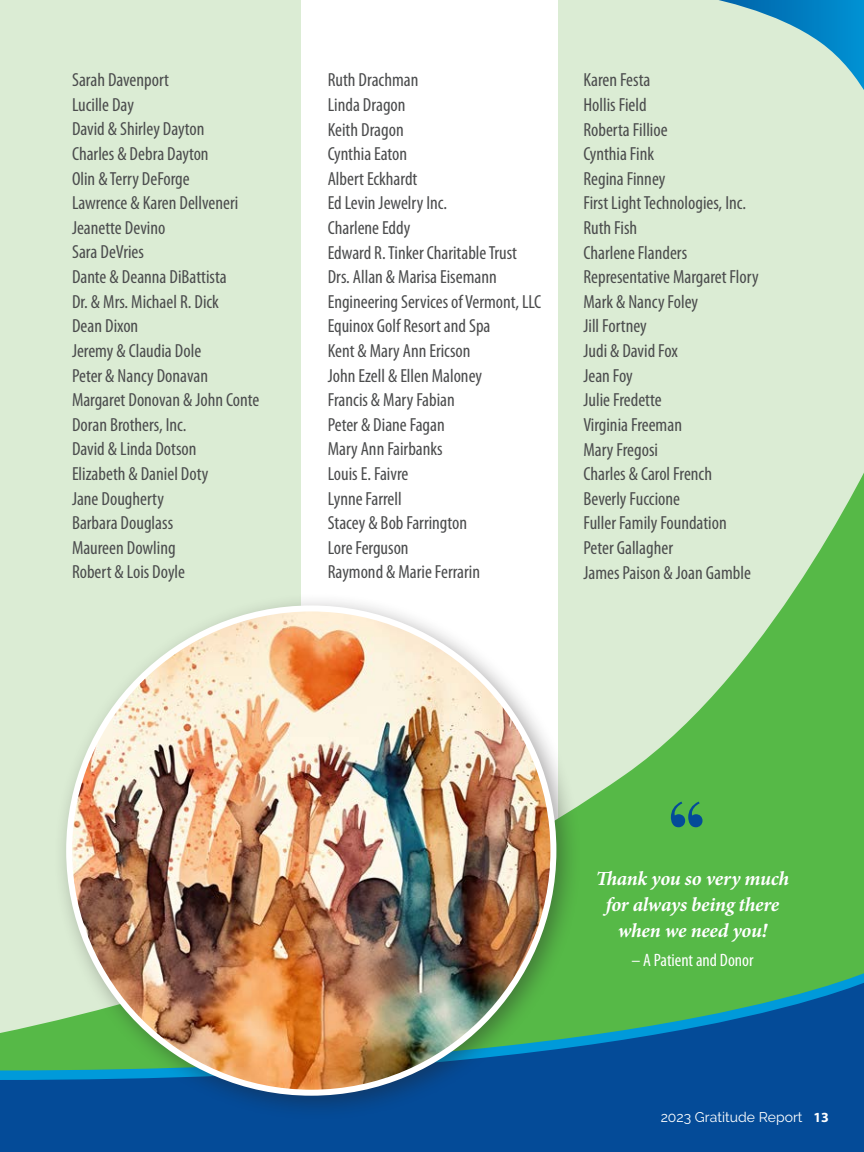
<style>
.page{position:relative;width:864px;height:1152px;background:#fff}
.page>*{position:absolute;margin:0;border:0;box-sizing:border-box;transform-origin:0 0}
.body_copy{font:102px "Playfair Display";color:#044b98}
.Small_Quote_B{font:italic 700 20px/26px "Minion Pro";letter-spacing:-.015em;color:#fff;text-align:center}
.body_lists_condensed{font:condensed 19px "Myriad Pro";color:#4b4c4d}
.Small_Quote_Person_B{font:condensed 18px "Myriad Pro";color:#fff}
.t1{font:14px "Raleway";color:#fff}
.s1{font-family:"Myriad Pro";font-weight:700}
</style>
<div class="page">
<div style="left:0;top:0;width:301px;height:1086px;background:#dbecd4"></div>
<div style="left:558px;top:0;width:306px;height:1086px;background:#dbecd4"></div>
<svg style="left:582px;top:473px;width:282px;height:493px;fill:#56b947"></svg>
<svg style="left:0;top:975px;width:864px;height:177px;background:#18658f"></svg>
<div style="left:53px;top:592px;width:529px;height:529px;background:#231f20;opacity:.4"></div>
<img style="left:69px;top:608px;width:484px;height:485px;border-radius:242px">
<svg style="left:719px;top:0;width:145px;height:90px"></svg>
<p class="body_lists_condensed" style="left:72px;top:68px;width:99px">Sarah Davenport</p>
<p class="body_lists_condensed" style="left:72px;top:93px;width:63px">Lucille Day</p>
<p class="body_lists_condensed" style="left:72px;top:118px;width:134px">David &amp; Shirley Dayton</p>
<p class="body_lists_condensed" style="left:72px;top:142px;width:138px">Charles &amp; Debra Dayton</p>
<p class="body_lists_condensed" style="left:72px;top:167px;width:119px">Olin &amp; Terry DeForge</p>
<p class="body_lists_condensed" style="left:72px;top:192px;width:168px">Lawrence &amp; Karen Dellveneri</p>
<p class="body_lists_condensed" style="left:72px;top:216px;width:95px">Jeanette Devino</p>
<p class="body_lists_condensed" style="left:72px;top:241px;width:74px">Sara DeVries</p>
<p class="body_lists_condensed" style="left:72px;top:265px;width:156px">Dante &amp; Deanna DiBattista</p>
<p class="body_lists_condensed" style="left:72px;top:290px;width:149px">Dr. &amp; Mrs. Michael R. Dick</p>
<p class="body_lists_condensed" style="left:72px;top:315px;width:68px">Dean Dixon</p>
<p class="body_lists_condensed" style="left:72px;top:339px;width:131px">Jeremy &amp; Claudia Dole</p>
<p class="body_lists_condensed" style="left:72px;top:364px;width:138px">Peter &amp; Nancy Donavan</p>
<p class="body_lists_condensed" style="left:72px;top:388px;width:189px">Margaret Donovan &amp; John Conte</p>
<p class="body_lists_condensed" style="left:72px;top:413px;width:116px">Doran Brothers, Inc.</p>
<p class="body_lists_condensed" style="left:72px;top:438px;width:126px">David &amp; Linda Dotson</p>
<p class="body_lists_condensed" style="left:72px;top:462px;width:138px">Elizabeth &amp; Daniel Doty</p>
<p class="body_lists_condensed" style="left:72px;top:487px;width:93px">Jane Dougherty</p>
<p class="body_lists_condensed" style="left:72px;top:511px;width:103px">Barbara Douglass</p>
<p class="body_lists_condensed" style="left:72px;top:536px;width:105px">Maureen Dowling</p>
<p class="body_lists_condensed" style="left:72px;top:561px;width:115px">Robert &amp; Lois Doyle</p>
<p class="body_lists_condensed" style="left:328px;top:69px;width:92px">Ruth Drachman</p>
<p class="body_lists_condensed" style="left:328px;top:93px;width:79px">Linda Dragon</p>
<p class="body_lists_condensed" style="left:328px;top:118px;width:78px">Keith Dragon</p>
<p class="body_lists_condensed" style="left:328px;top:142px;width:81px">Cynthia Eaton</p>
<p class="body_lists_condensed" style="left:328px;top:167px;width:91px">Albert Eckhardt</p>
<p class="body_lists_condensed" style="left:328px;top:192px;width:121px">Ed Levin Jewelry Inc.</p>
<p class="body_lists_condensed" style="left:328px;top:216px;width:84px">Charlene Eddy</p>
<p class="body_lists_condensed" style="left:328px;top:241px;width:191px">Edward R. Tinker Charitable Trust</p>
<p class="body_lists_condensed" style="left:328px;top:265px;width:171px">Drs. Allan &amp; Marisa Eisemann</p>
<p class="body_lists_condensed" style="left:328px;top:290px;width:215px">Engineering Services of Vermont, LLC</p>
<p class="body_lists_condensed" style="left:328px;top:315px;width:164px">Equinox Golf Resort and Spa</p>
<p class="body_lists_condensed" style="left:328px;top:339px;width:144px">Kent &amp; Mary Ann Ericson</p>
<p class="body_lists_condensed" style="left:328px;top:364px;width:156px">John Ezell &amp; Ellen Maloney</p>
<p class="body_lists_condensed" style="left:328px;top:388px;width:129px">Francis &amp; Mary Fabian</p>
<p class="body_lists_condensed" style="left:328px;top:413px;width:119px">Peter &amp; Diane Fagan</p>
<p class="body_lists_condensed" style="left:328px;top:438px;width:117px">Mary Ann Fairbanks</p>
<p class="body_lists_condensed" style="left:328px;top:462px;width:82px">Louis E. Faivre</p>
<p class="body_lists_condensed" style="left:328px;top:487px;width:76px">Lynne Farrell</p>
<p class="body_lists_condensed" style="left:328px;top:511px;width:141px">Stacey &amp; Bob Farrington</p>
<p class="body_lists_condensed" style="left:328px;top:536px;width:82px">Lore Ferguson</p>
<p class="body_lists_condensed" style="left:328px;top:561px;width:154px">Raymond &amp; Marie Ferrarin</p>
<p class="body_lists_condensed" style="left:583px;top:69px;width:68px">Karen Festa</p>
<p class="body_lists_condensed" style="left:583px;top:93px;width:65px">Hollis Field</p>
<p class="body_lists_condensed" style="left:583px;top:118px;width:86px">Roberta Fillioe</p>
<p class="body_lists_condensed" style="left:583px;top:142px;width:72px">Cynthia Fink</p>
<p class="body_lists_condensed" style="left:583px;top:167px;width:84px">Regina Finney</p>
<p class="body_lists_condensed" style="left:583px;top:192px;width:164px">First Light Technologies, Inc.</p>
<p class="body_lists_condensed" style="left:583px;top:216px;width:55px">Ruth Fish</p>
<p class="body_lists_condensed" style="left:583px;top:241px;width:105px">Charlene Flanders</p>
<p class="body_lists_condensed" style="left:583px;top:266px;width:177px">Representative Margaret Flory</p>
<p class="body_lists_condensed" style="left:583px;top:290px;width:116px">Mark &amp; Nancy Foley</p>
<p class="body_lists_condensed" style="left:583px;top:315px;width:65px">Jill Fortney</p>
<p class="body_lists_condensed" style="left:583px;top:339px;width:96px">Judi &amp; David Fox</p>
<p class="body_lists_condensed" style="left:583px;top:364px;width:51px">Jean Foy</p>
<p class="body_lists_condensed" style="left:583px;top:389px;width:80px">Julie Fredette</p>
<p class="body_lists_condensed" style="left:583px;top:413px;width:100px">Virginia Freeman</p>
<p class="body_lists_condensed" style="left:583px;top:438px;width:76px">Mary Fregosi</p>
<p class="body_lists_condensed" style="left:583px;top:462px;width:130px">Charles &amp; Carol French</p>
<p class="body_lists_condensed" style="left:583px;top:487px;width:98px">Beverly Fuccione</p>
<p class="body_lists_condensed" style="left:583px;top:512px;width:145px">Fuller Family Foundation</p>
<p class="body_lists_condensed" style="left:583px;top:536px;width:91px">Peter Gallagher</p>
<p class="body_lists_condensed" style="left:583px;top:561px;width:169px">James Paison &amp; Joan Gamble</p>
<p class="body_copy" style="left:665px;top:773px;width:44px">“</p>
<p class="Small_Quote_B" style="left:596px;top:865px;width:195px">Thank you so very much for always being there when we need you!</p>
<p class="Small_Quote_Person_B" style="left:631px;top:949px;width:124px">– A Patient and Donor</p>
<p class="t1" style="left:661px;top:1109px;width:170px">2023 Gratitude Report <span class="s1">13</span></p>
</div>
